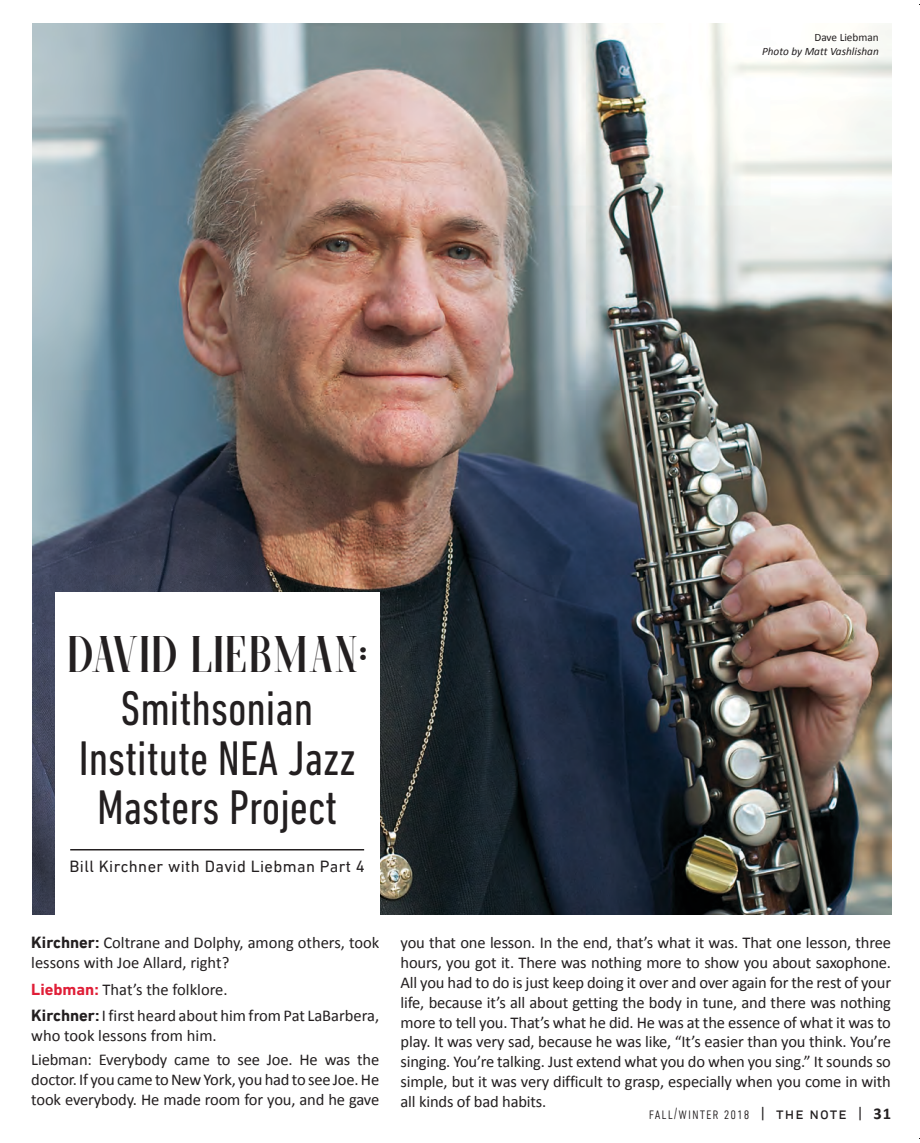
<style>
.page{position:relative;width:920px;height:1143px;background:#fff}
.page>*{position:absolute;margin:0;border:0;box-sizing:border-box;transform-origin:0 0}
.t1{font:condensed 49.5px/49.5px "DIN Next LT Pro";color:#231f20;text-align:center}
.t2{font:48px "MORVA";letter-spacing:.05em;color:#231f20}
.t3{font:16.5px/19.8px "Calibri";letter-spacing:-.01em;color:#231f20}
.t4{font:16.5px "DIN Next LT Pro";letter-spacing:.025em;color:#231f20}
.t5{font:300 condensed 16.5px "DIN Next LT Pro";letter-spacing:.06em;color:#231f20}
.t6{font:italic 11.25px "Calibri";color:#231f20}
.t7{font:11.25px "Calibri";color:#231f20}
.s1{font-family:"DIN Next LT Pro";font-weight:700}
.s2{font-family:"DIN Next W1 G";font-weight:700;color:#e01e37}
.s3{font-weight:400;font-stretch:normal}
.s4{font-family:"Calibri";font-weight:700;font-stretch:normal}
</style>
<div class="page">
<img style="left:32px;top:23px;width:859px;height:891px">
<div style="left:55px;top:592px;width:324px;height:324px;background:#fff"></div>
<hr style="left:70px;top:849px;width:294px;height:1px;background:#231f20">
<p class="t7" style="left:814px;top:30px;width:66px">Dave Liebman</p>
<p class="t6" style="left:762px;top:43px;width:118px">Photo by Matt Vashlishan</p>
<h2 class="t2" style="left:68px;top:627px;width:300px">DAVID LIEBMAN:</h2>
<h1 class="t1" style="left:79px;top:683px;width:278px">Smithsonian<br>Institute NEA Jazz<br>Masters Project</h1>
<p class="t4" style="left:69px;top:857px;width:297px">Bill Kirchner with David Liebman Part 4</p>
<p class="t3" style="left:31px;top:933px;width:349px"><span class="s1">Kirchner:</span> Coltrane and Dolphy, among others, took lessons with Joe Allard, right?</p>
<p class="t3" style="left:31px;top:976px;width:349px;line-height:26.5px"><span class="s2">Liebman:</span> That’s the folklore.<br><span class="s1">Kirchner:</span> I first heard about him from Pat LaBarbera,</p>
<p class="t3" style="left:31px;top:1024px;width:349px;line-height:23.9px">who took lessons from him.<br>Liebman: Everybody came to see Joe. He was the</p>
<p class="t3" style="left:31px;top:1069px;width:349px">doctor. If you came to New York, you had to see Joe. He took everybody. He made room for you, and he gave</p>
<p class="t3" style="left:400px;top:933px;width:492px;text-align:justify">you that one lesson. In the end, that’s what it was. That one lesson, three hours, you got it. There was nothing more to show you about saxophone.<br>All you had to do is just keep doing it over and over again for the rest of your life, because it’s all about getting the body in tune, and there was nothing more to tell you. That’s what he did. He was at the essence of what it was to play. It was very sad, because he was like, “It’s easier than you think. You’re singing. You’re talking. Just extend what you do when you sing.” It sounds so simple, but it was very difficult to grasp, especially when you come in with all kinds of bad habits.</p>
<p class="t5" style="left:648px;top:1104px;width:244px">fall/winter 2018 <span class="s3">| the note |</span> <span class="s4">31</span></p>
</div>
